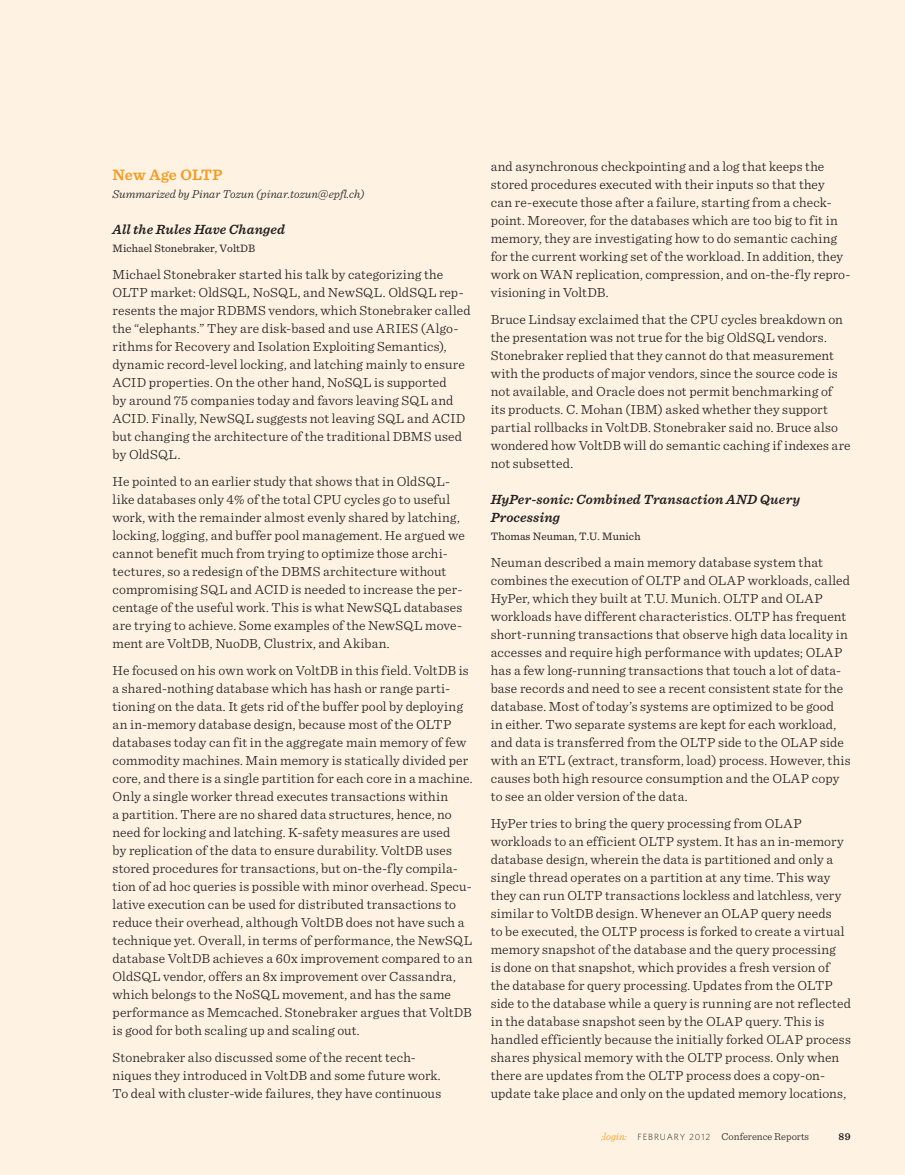
<style>
.page{position:relative;width:905px;height:1175px;background:#fff}
.page>*{position:absolute;margin:0;border:0;box-sizing:border-box;transform-origin:0 0}
.CONF_PROGRAM{font:600 15.75px "Sentinel";letter-spacing:.01em;color:#f7971d}
.BODY{font:300 13.8px/18px "Sentinel";letter-spacing:.01em;color:#231f20}
.CONF_PANEL_SUBJECT{font:italic 600 13.8px/18px "Sentinel";letter-spacing:.01em;color:#231f20}
.CONF_SUMMARIZER{font:italic 300 12px "Sentinel";color:#231f20}
.CONF_PARTICIPANT{font:11.25px "Sentinel";letter-spacing:.005em;color:#231f20}
.t1{font:300 10.5px "Sentinel";color:#231f20}
.t2{font:600 10.5px "Sentinel";color:#231f20}
.s1{font-style:italic;color:#f7971d}
.s2{font-family:"Whitney";font-size:9px}
</style>
<div class="page">
<div style="left:0;top:0;width:904px;height:1174px;background:#fef3e3"></div>
<p class="CONF_PROGRAM" style="left:112px;top:165px;width:111px">New Age OLTP</p>
<p class="CONF_SUMMARIZER" style="left:112px;top:186px;width:253px">Summarized by Pinar Tozun (pinar.tozun@epfl.ch)</p>
<p class="CONF_PANEL_SUBJECT" style="left:112px;top:220px;width:174px">All the Rules Have Changed</p>
<p class="CONF_PARTICIPANT" style="left:112px;top:241px;width:144px">Michael Stonebraker, VoltDB</p>
<p class="BODY" style="left:112px;top:265px;width:359px">Michael Stonebraker started his talk by categorizing the OLTP market: OldSQL, NoSQL, and NewSQL. OldSQL rep&shy;resents the major RDBMS vendors, which Stonebraker called the “elephants.” They are disk-based and use ARIES (Algo&shy;rithms for Recovery and Isolation Exploiting Semantics), dynamic record-level locking, and latching mainly to ensure ACID properties. On the other hand, NoSQL is supported<br>by around 75 companies today and favors leaving SQL and ACID. Finally, NewSQL suggests not leaving SQL and ACID but changing the architecture of the traditional DBMS used by OldSQL.</p>
<p class="BODY" style="left:112px;top:472px;width:354px">He pointed to an earlier study that shows that in OldSQL&shy;like databases only 4% of the total CPU cycles go to useful work, with the remainder almost evenly shared by latching, locking, logging, and buffer pool management. He argued we cannot benefit much from trying to optimize those archi&shy;tectures, so a redesign of the DBMS architecture without compromising SQL and ACID is needed to increase the per&shy;centage of the useful work. This is what NewSQL databases are trying to achieve. Some examples of the NewSQL move&shy;ment are VoltDB, NuoDB, Clustrix, and Akiban.</p>
<p class="BODY" style="left:112px;top:661px;width:361px">He focused on his own work on VoltDB in this field. VoltDB is a shared-nothing database which has hash or range parti&shy;tioning on the data. It gets rid of the buffer pool by deploying an in-memory database design, because most of the OLTP databases today can fit in the aggregate main memory of few commodity machines. Main memory is statically divided per core, and there is a single partition for each core in a machine.<br>Only a single worker thread executes transactions within<br>a partition. There are no shared data structures, hence, no need for locking and latching. K-safety measures are used<br>by replication of the data to ensure durability. VoltDB uses stored procedures for transactions, but on-the-fly compila&shy;tion of ad hoc queries is possible with minor overhead. Specu&shy;lative execution can be used for distributed transactions to reduce their overhead, although VoltDB does not have such a technique yet. Overall, in terms of performance, the NewSQL database VoltDB achieves a 60x improvement compared to an OldSQL vendor, offers an 8x improvement over Cassandra, which belongs to the NoSQL movement, and has the same performance as Memcached. Stonebraker argues that VoltDB is good for both scaling up and scaling out.</p>
<p class="BODY" style="left:112px;top:1048px;width:330px">Stonebraker also discussed some of the recent tech&shy;niques they introduced in VoltDB and some future work.<br>To deal with cluster-wide failures, they have continuous</p>
<p class="BODY" style="left:490px;top:157px;width:361px">and asynchronous checkpointing and a log that keeps the stored procedures executed with their inputs so that they<br>can re-execute those after a failure, starting from a check&shy;point. Moreover, for the databases which are too big to fit in memory, they are investigating how to do semantic caching for the current working set of the workload. In addition, they work on WAN replication, compression, and on-the-fly repro&shy;visioning in VoltDB.</p>
<p class="BODY" style="left:490px;top:310px;width:361px">Bruce Lindsay exclaimed that the CPU cycles breakdown on the presentation was not true for the big OldSQL vendors.<br>Stonebraker replied that they cannot do that measurement with the products of major vendors, since the source code is not available, and Oracle does not permit benchmarking of its products. C. Mohan (IBM) asked whether they support partial rollbacks in VoltDB. Stonebraker said no. Bruce also wondered how VoltDB will do semantic caching if indexes are not subsetted.</p>
<p class="CONF_PANEL_SUBJECT" style="left:490px;top:490px;width:311px">HyPer-sonic: Combined Transaction AND Query<br>Processing</p>
<p class="CONF_PARTICIPANT" style="left:490px;top:529px;width:151px">Thomas Neuman, T.U. Munich</p>
<p class="BODY" style="left:490px;top:553px;width:361px">Neuman described a main memory database system that combines the execution of OLTP and OLAP workloads, called HyPer, which they built at T.U. Munich. OLTP and OLAP workloads have different characteristics. OLTP has frequent short-running transactions that observe high data locality in accesses and require high performance with updates; OLAP has a few long-running transactions that touch a lot of data&shy;base records and need to see a recent consistent state for the database. Most of today’s systems are optimized to be good<br>in either. Two separate systems are kept for each workload, and data is transferred from the OLTP side to the OLAP side with an ETL (extract, transform, load) process. However, this causes both high resource consumption and the OLAP copy to see an older version of the data.</p>
<p class="BODY" style="left:490px;top:814px;width:361px">HyPer tries to bring the query processing from OLAP workloads to an efficient OLTP system. It has an in-memory database design, wherein the data is partitioned and only a single thread operates on a partition at any time. This way they can run OLTP transactions lockless and latchless, very similar to VoltDB design. Whenever an OLAP query needs<br>to be executed, the OLTP process is forked to create a virtual memory snapshot of the database and the query processing<br>is done on that snapshot, which provides a fresh version of the database for query processing. Updates from the OLTP side to the database while a query is running are not reflected in the database snapshot seen by the OLAP query. This is handled efficiently because the initially forked OLAP process shares physical memory with the OLTP process. Only when there are updates from the OLTP process does a copy-on&shy;update take place and only on the updated memory locations,</p>
<p class="t1" style="left:601px;top:1130px;width:209px"><span class="s1">;login:</span> <span class="s2">FEBRUARY 2012</span> Conference Reports</p>
<p class="t2" style="left:838px;top:1130px;width:14px">89</p>
</div>
